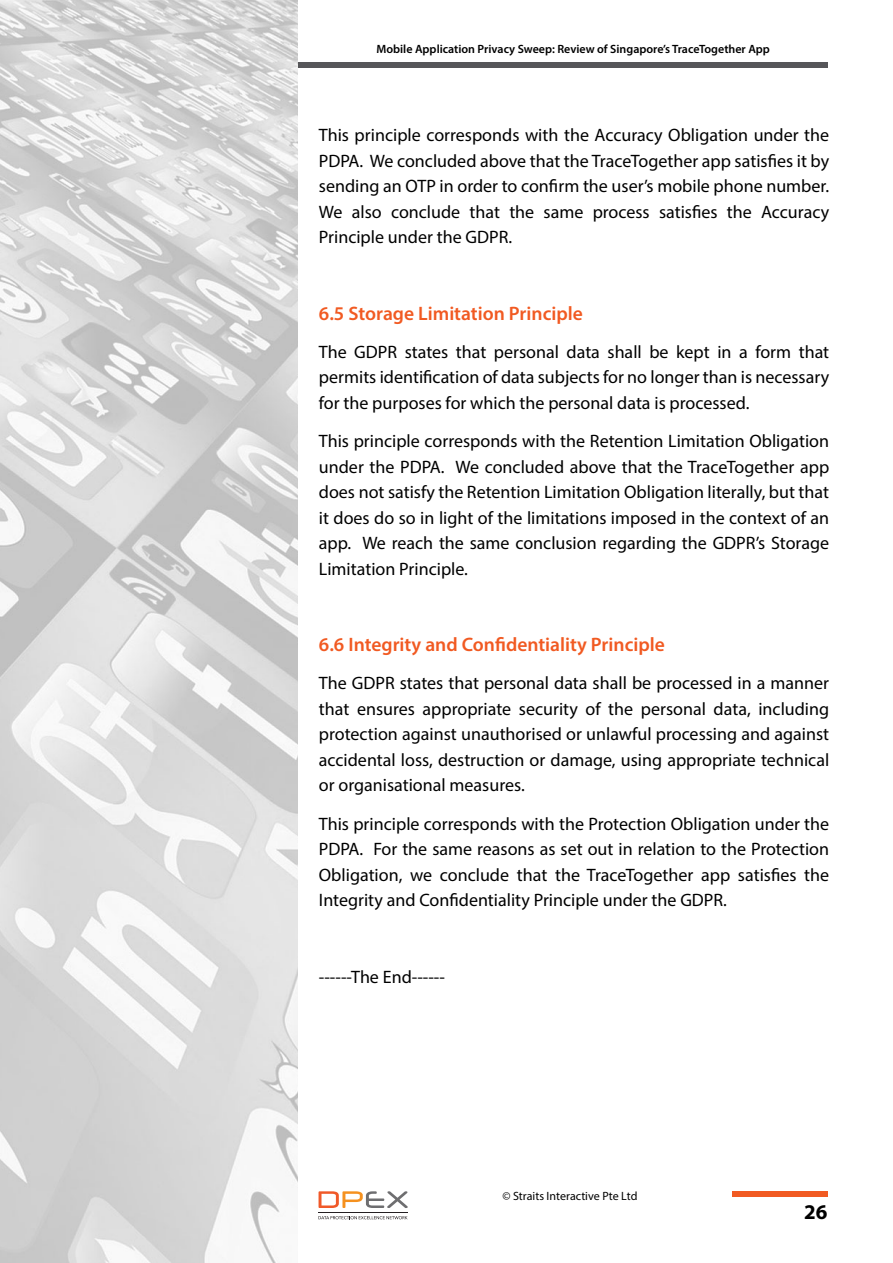
<style>
.page{position:relative;width:893px;height:1263px;background:#fff}
.page>*{position:absolute;margin:0;border:0;box-sizing:border-box;transform-origin:0 0}
.t1{font:700 21px "Myriad Pro";color:#000}
.t2{font:600 19.5px "Myriad Pro";color:#f15a22}
.t3{font:18px/25.5px "Myriad Pro";color:#000;text-align:justify}
.t4{font:600 12px "Myriad Pro";color:#000}
.t5{font:12px "Myriad Pro";color:#000}
</style>
<div class="page">
<div style="left:298px;top:63px;width:529px;height:5px;background:#565659"></div>
<div style="left:732px;top:1191px;width:95px;height:6px;background:#f15a22"></div>
<svg style="left:319px;top:1191px;width:89px;height:17px"></svg>
<hr style="left:318px;top:1212px;width:90px;height:1px;background:#241f21">
<svg style="left:318px;top:1216px;width:90px;height:3px"></svg>
<img style="left:0;top:0;width:298px;height:1263px">
<p class="t4" style="left:376px;top:42px;width:395px">Mobile Application Privacy Sweep: Review of Singapore’s TraceTogether App</p>
<p class="t3" style="left:319px;top:122px;width:512px">This principle corresponds with the Accuracy Obligation under the PDPA. We concluded above that the TraceTogether app satisfies it by sending an OTP in order to confirm the user’s mobile phone number.<br>We also conclude that the same process satisfies the Accuracy Principle under the GDPR.</p>
<p class="t2" style="left:319px;top:301px;width:266px">6.5 Storage Limitation Principle</p>
<p class="t3" style="left:319px;top:339px;width:512px">The GDPR states that personal data shall be kept in a form that permits identification of data subjects for no longer than is necessary for the purposes for which the personal data is processed.</p>
<p class="t3" style="left:319px;top:428px;width:512px">This principle corresponds with the Retention Limitation Obligation under the PDPA. We concluded above that the TraceTogether app does not satisfy the Retention Limitation Obligation literally, but that it does do so in light of the limitations imposed in the context of an app. We reach the same conclusion regarding the GDPR’s Storage Limitation Principle.</p>
<p class="t2" style="left:319px;top:632px;width:348px">6.6 Integrity and Confidentiality Principle</p>
<p class="t3" style="left:319px;top:670px;width:512px">The GDPR states that personal data shall be processed in a manner that ensures appropriate security of the personal data, including protection against unauthorised or unlawful processing and against accidental loss, destruction or damage, using appropriate technical or organisational measures.</p>
<p class="t3" style="left:319px;top:811px;width:512px">This principle corresponds with the Protection Obligation under the PDPA. For the same reasons as set out in relation to the Protection Obligation, we conclude that the TraceTogether app satisfies the Integrity and Confidentiality Principle under the GDPR.</p>
<p class="t3" style="left:319px;top:964px;width:128px">------The End------</p>
<p class="t5" style="left:502px;top:1189px;width:137px">© Straits Interactive Pte Ltd</p>
<p class="t1" style="left:804px;top:1198px;width:25px">26</p>
</div>
